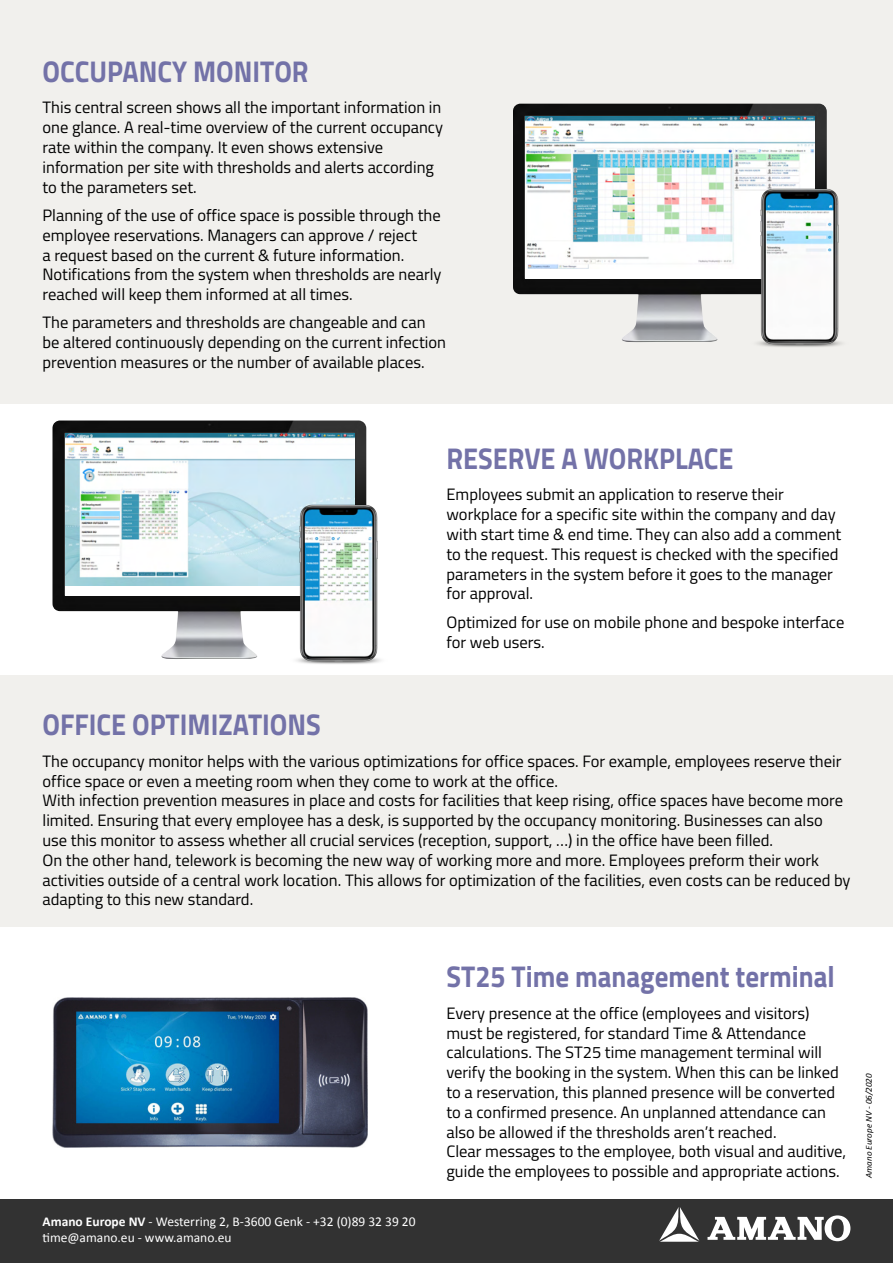
<style>
.page{position:relative;width:893px;height:1263px;background:#fff}
.page>*{position:absolute;margin:0;border:0;box-sizing:border-box;transform-origin:0 0}
.t1{font:700 30px "Cairo";color:#7372a8;scale:.9 1}
.t2{font:16.5px/19.8px "Cairo";color:#000}
.t3{font:13.5px "Calibri";color:#fff}
.t4{font:italic 9px "Calibri";color:#000}
.s1{font-weight:700}
</style>
<div class="page">
<div style="left:0;top:675px;width:893px;height:251px;background:#f1f0ed"></div>
<div style="left:0;top:0;width:893px;height:404px;background:#f1f0ed"></div>
<img style="left:513px;top:104px;width:314px;height:239px">
<img style="left:52px;top:420px;width:314px;height:239px">
<div style="left:0;top:1199px;width:893px;height:64px;background:#323232"></div>
<svg style="left:707px;top:1215px;width:143px;height:26px"></svg>
<svg style="left:659px;top:1207px;width:40px;height:35px"></svg>
<div style="left:526px;top:117px;width:289px;height:162px;background:#fff"></div>
<img style="left:526px;top:117px;width:289px;height:152px">
<div style="left:65px;top:433px;width:289px;height:163px;background:#fff"></div>
<img style="left:65px;top:433px;width:289px;height:152px">
<img style="left:289px;top:500px;width:92px;height:164px">
<img style="left:751px;top:183px;width:91px;height:164px">
<img style="left:52px;top:997px;width:315px;height:150px">
<p class="t1" style="left:43px;top:47px;width:297px">OCCUPANCY MONITOR</p>
<p class="t2" style="left:43px;top:98px;width:402px">This central screen shows all the important information in one glance. A real-time overview of the current occupancy rate within the company. It even shows extensive information per site with thresholds and alerts according to the parameters set.</p>
<p class="t2" style="left:43px;top:205px;width:400px">Planning of the use of office space is possible through the employee reservations. Managers can approve / reject<br>a request based on the current &amp; future information.<br>Notifications from the system when thresholds are nearly reached will keep them informed at all times.</p>
<p class="t2" style="left:43px;top:313px;width:405px">The parameters and thresholds are changeable and can be altered continuously depending on the current infection prevention measures or the number of available places.</p>
<p class="t1" style="left:446px;top:434px;width:320px">RESERVE A WORKPLACE</p>
<p class="t2" style="left:446px;top:485px;width:396px">Employees submit an application to reserve their workplace for a specific site within the company and day with start time &amp; end time. They can also add a comment to the request. This request is checked with the specified parameters in the system before it goes to the manager for approval.</p>
<p class="t2" style="left:446px;top:612px;width:399px">Optimized for use on mobile phone and bespoke interface for web users.</p>
<p class="t1" style="left:43px;top:700px;width:311px">OFFICE OPTIMIZATIONS</p>
<p class="t2" style="left:43px;top:751px;width:800px">The occupancy monitor helps with the various optimizations for office spaces. For example, employees reserve their office space or even a meeting room when they come to work at the office.</p>
<p class="t2" style="left:43px;top:791px;width:802px">With infection prevention measures in place and costs for facilities that keep rising, office spaces have become more limited. Ensuring that every employee has a desk, is supported by the occupancy monitoring. Businesses can also use this monitor to assess whether all crucial services (reception, support, …) in the office have been filled.</p>
<p class="t2" style="left:43px;top:850px;width:809px">On the other hand, telework is becoming the new way of working more and more. Employees preform their work activities outside of a central work location. This allows for optimization of the facilities, even costs can be reduced by adapting to this new standard.</p>
<p class="t3" style="left:43px;top:1212px;width:375px"><span class="s1">Amano Europe NV</span> - Westerring 2, B-3600 Genk - +32 (0)89 32 39 20</p>
<p class="t3" style="left:43px;top:1228px;width:191px">time@amano.eu - www.amano.eu</p>
<p class="t1" style="left:446px;top:952px;width:433px">ST25 Time management terminal</p>
<p class="t2" style="left:446px;top:1003px;width:394px">Every presence at the office (employees and visitors) must be registered, for standard Time &amp; Attendance calculations. The ST25 time management terminal will verify the booking in the system. When this can be linked to a reservation, this planned presence will be converted to a confirmed presence. An unplanned attendance can also be allowed if the thresholds aren’t reached.</p>
<p class="t2" style="left:446px;top:1142px;width:401px">Clear messages to the employee, both visual and auditive, guide the employees to possible and appropriate actions.</p>
<p class="t4" style="left:862px;top:1178px;width:106px;rotate:-90deg">Amano Europe NV - 06/2020</p>
</div>
